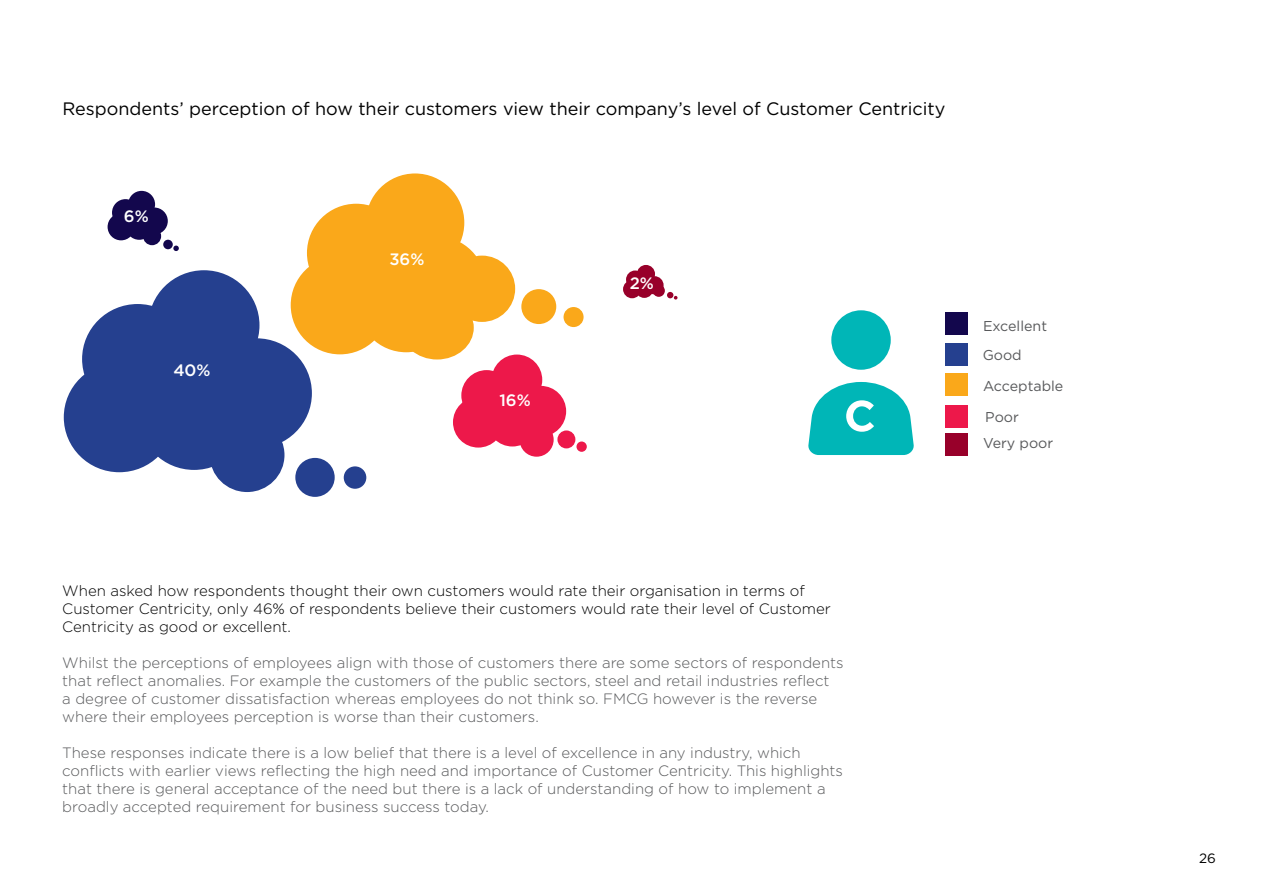
<style>
.page{position:relative;width:1263px;height:893px;background:#fff}
.page>*{position:absolute;margin:0;border:0;box-sizing:border-box;transform-origin:0 0}
.t1{font:500 57px "Gotham";color:#fff}
.t2{font:18px "Gotham";color:#000}
.t3{font:500 16.5px "Gotham";color:#fff}
.t4{font:300 15px/18px "Gotham";color:#58595b}
.t5{font:300 15px/18px "Gotham";color:#000}
.t6{font:14.25px "Gotham";color:#58595b}
.t7{font:13.5px "Gotham";color:#000}
</style>
<div class="page">
<div style="left:366px;top:173px;width:98px;height:99px;background:#faa81a;border-radius:50%"></div>
<div style="left:307px;top:204px;width:98px;height:98px;background:#faa81a;border-radius:50%"></div>
<div style="left:387px;top:236px;width:99px;height:99px;background:#faa81a;border-radius:50%"></div>
<div style="left:357px;top:254px;width:98px;height:98px;background:#faa81a;border-radius:50%"></div>
<div style="left:291px;top:256px;width:98px;height:98px;background:#faa81a;border-radius:50%"></div>
<div style="left:449px;top:256px;width:66px;height:66px;background:#faa81a;border-radius:50%"></div>
<div style="left:521px;top:289px;width:35px;height:35px;background:#faa81a;border-radius:50%"></div>
<div style="left:563px;top:307px;width:21px;height:20px;background:#faa81a;border-radius:50%"></div>
<div style="left:400px;top:296px;width:74px;height:63px;background:#faa81a;border-radius:50%"></div>
<svg style="left:808px;top:310px;width:106px;height:145px"></svg>
<div style="left:946px;top:313px;width:22px;height:22px;background:#13074d"></div>
<div style="left:946px;top:343px;width:22px;height:22px;background:#25408f"></div>
<div style="left:946px;top:374px;width:22px;height:22px;background:#faa81a"></div>
<div style="left:946px;top:405px;width:22px;height:22px;background:#ed184a"></div>
<div style="left:946px;top:433px;width:22px;height:23px;background:#98002a"></div>
<div style="left:128px;top:191px;width:27px;height:27px;background:#13074d;border-radius:50%"></div>
<div style="left:112px;top:199px;width:27px;height:27px;background:#13074d;border-radius:50%"></div>
<div style="left:141px;top:208px;width:27px;height:26px;background:#13074d;border-radius:50%"></div>
<div style="left:126px;top:213px;width:27px;height:27px;background:#13074d;border-radius:50%"></div>
<div style="left:108px;top:213px;width:27px;height:27px;background:#13074d;border-radius:50%"></div>
<div style="left:143px;top:227px;width:18px;height:18px;background:#13074d;border-radius:50%"></div>
<div style="left:163px;top:240px;width:10px;height:9px;background:#13074d;border-radius:50%"></div>
<svg style="left:173px;top:246px;width:6px;height:5px"></svg>
<div style="left:148px;top:270px;width:111px;height:110px;background:#25408f;border-radius:50%"></div>
<div style="left:82px;top:304px;width:111px;height:110px;background:#25408f;border-radius:50%"></div>
<div style="left:201px;top:338px;width:111px;height:110px;background:#25408f;border-radius:50%"></div>
<div style="left:139px;top:360px;width:111px;height:110px;background:#25408f;border-radius:50%"></div>
<div style="left:64px;top:362px;width:111px;height:110px;background:#25408f;border-radius:50%"></div>
<div style="left:210px;top:418px;width:74px;height:74px;background:#25408f;border-radius:50%"></div>
<div style="left:295px;top:458px;width:40px;height:39px;background:#25408f;border-radius:50%"></div>
<div style="left:344px;top:466px;width:22px;height:23px;background:#25408f;border-radius:50%"></div>
<div style="left:492px;top:355px;width:50px;height:50px;background:#ed184a;border-radius:50%"></div>
<div style="left:461px;top:370px;width:51px;height:51px;background:#ed184a;border-radius:50%"></div>
<div style="left:515px;top:386px;width:51px;height:50px;background:#ed184a;border-radius:50%"></div>
<div style="left:487px;top:396px;width:51px;height:50px;background:#ed184a;border-radius:50%"></div>
<div style="left:453px;top:397px;width:51px;height:51px;background:#ed184a;border-radius:50%"></div>
<div style="left:519px;top:423px;width:35px;height:34px;background:#ed184a;border-radius:50%"></div>
<div style="left:557px;top:430px;width:18px;height:18px;background:#ed184a;border-radius:50%"></div>
<div style="left:576px;top:441px;width:11px;height:11px;background:#ed184a;border-radius:50%"></div>
<div style="left:637px;top:265px;width:18px;height:18px;background:#98002a;border-radius:50%"></div>
<div style="left:626px;top:270px;width:18px;height:19px;background:#98002a;border-radius:50%"></div>
<div style="left:645px;top:276px;width:19px;height:18px;background:#98002a;border-radius:50%"></div>
<div style="left:635px;top:280px;width:18px;height:18px;background:#98002a;border-radius:50%"></div>
<div style="left:623px;top:280px;width:18px;height:18px;background:#98002a;border-radius:50%"></div>
<div style="left:653px;top:285px;width:12px;height:12px;background:#98002a;border-radius:50%"></div>
<svg style="left:667px;top:292px;width:10px;height:8px"></svg>
<p class="t2" style="left:62px;top:99px;width:884px">Respondents’ perception of how their customers view their company’s level of Customer Centricity</p>
<p class="t3" style="left:124px;top:207px;width:26px">6%</p>
<p class="t3" style="left:173px;top:361px;width:39px">40%</p>
<p class="t3" style="left:389px;top:250px;width:37px">36%</p>
<p class="t3" style="left:499px;top:390px;width:33px">16%</p>
<p class="t3" style="left:630px;top:274px;width:26px">2%</p>
<h1 class="t1" style="left:843px;top:378px;width:34px">c</h1>
<p class="t6" style="left:983px;top:318px;width:66px">Excellent</p>
<p class="t6" style="left:983px;top:347px;width:41px">Good</p>
<p class="t6" style="left:983px;top:378px;width:82px">Acceptable</p>
<p class="t6" style="left:985px;top:409px;width:35px">Poor</p>
<p class="t6" style="left:983px;top:435px;width:72px">Very poor</p>
<p class="t5" style="left:62px;top:581px;width:770px">When asked how respondents thought their own customers would rate their organisation in terms of<br>Customer Centricity, only 46% of respondents believe their customers would rate their level of Customer<br>Centricity as good or excellent.</p>
<p class="t4" style="left:62px;top:653px;width:783px">Whilst the perceptions of employees align with those of customers there are some sectors of respondents that reflect anomalies. For example the customers of the public sectors, steel and retail industries reflect<br>a degree of customer dissatisfaction whereas employees do not think so. FMCG however is the reverse where their employees perception is worse than their customers.</p>
<p class="t4" style="left:62px;top:743px;width:782px">These responses indicate there is a low belief that there is a level of excellence in any industry, which conflicts with earlier views reflecting the high need and importance of Customer Centricity. This highlights that there is general acceptance of the need but there is a lack of understanding of how to implement a broadly accepted requirement for business success today.</p>
<p class="t7" style="left:1199px;top:850px;width:18px">26</p>
</div>
